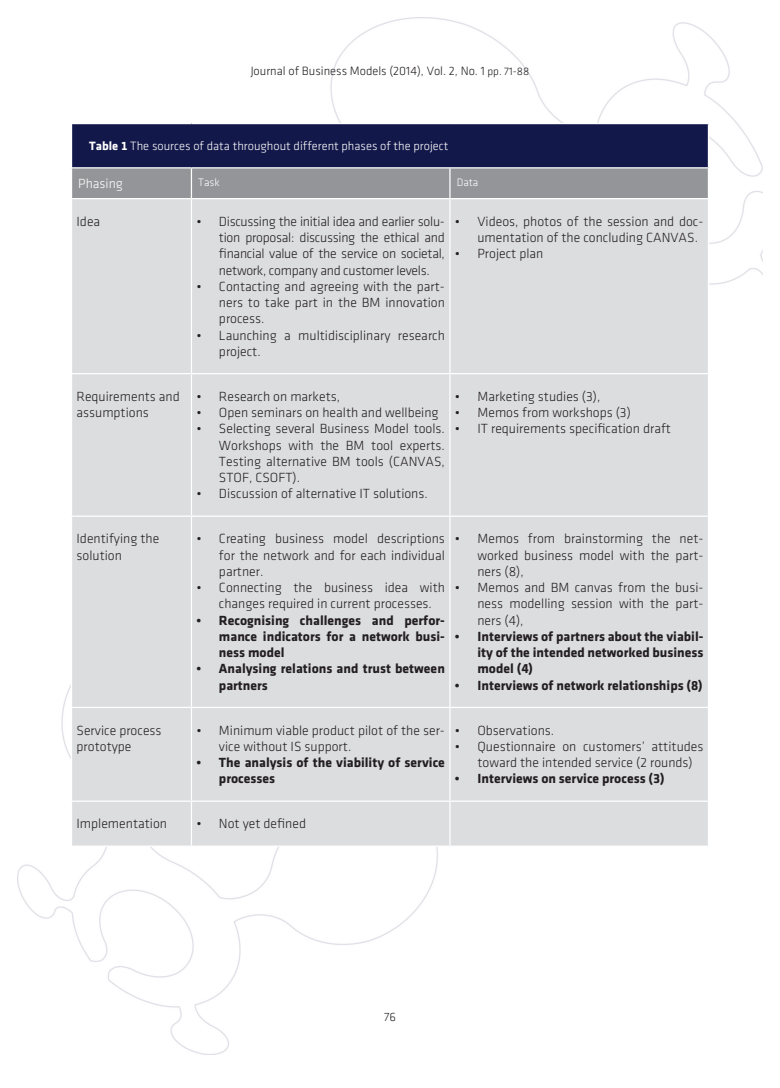
<style>
.page{position:relative;width:780px;height:1088px;background:#fff}
.page>*{position:absolute;margin:0;border:0;box-sizing:border-box;transform-origin:0 0}
.Brødtekst{font:300 13.75px/16.2px "Klavika";color:#231f20}
.t1{font:700 13.75px/16.2px "Klavika";color:#231f20;text-align:justify}
.Brødtekst-2{font:300 13.75px "Klavika";color:#fff}
.Brødtekst-3{font:300 12.5px "Klavika";color:#fff}
.t2{font:300 12.5px "Klavika";color:#231f20}
.Brødtekst-4{font:300 11.25px "Klavika";color:#fff}
.s1{font-size:11.25px}
.s2{font-weight:700}
</style>
<div class="page">
<img style="left:18px;top:18px;width:744px;height:1037px">
<div style="left:71px;top:124px;width:637px;height:44px;background:#13184a"></div>
<div style="left:72px;top:168px;width:635px;height:30px;background:#939598"></div>
<div style="left:72px;top:199px;width:635px;height:646px;background:#dcdddf"></div>
<hr style="left:191px;top:168px;width:1px;height:30px;background:#fff">
<hr style="left:449px;top:168px;width:1px;height:30px;background:#fff">
<hr style="left:191px;top:199px;width:1px;height:174px;background:#fff">
<hr style="left:449px;top:199px;width:1px;height:174px;background:#fff">
<hr style="left:71px;top:373px;width:120px;height:1px;background:#fff">
<hr style="left:191px;top:373px;width:259px;height:1px;background:#fff">
<hr style="left:191px;top:374px;width:1px;height:141px;background:#fff">
<hr style="left:450px;top:373px;width:259px;height:1px;background:#fff">
<hr style="left:449px;top:374px;width:1px;height:141px;background:#fff">
<hr style="left:71px;top:515px;width:120px;height:2px;background:#fff">
<hr style="left:191px;top:515px;width:259px;height:2px;background:#fff">
<hr style="left:191px;top:517px;width:1px;height:190px;background:#fff">
<hr style="left:450px;top:515px;width:259px;height:2px;background:#fff">
<hr style="left:449px;top:517px;width:1px;height:190px;background:#fff">
<hr style="left:71px;top:707px;width:120px;height:1px;background:#fff">
<hr style="left:191px;top:707px;width:259px;height:1px;background:#fff">
<hr style="left:191px;top:708px;width:1px;height:92px;background:#fff">
<hr style="left:450px;top:707px;width:259px;height:1px;background:#fff">
<hr style="left:449px;top:708px;width:1px;height:92px;background:#fff">
<hr style="left:71px;top:800px;width:120px;height:2px;background:#fff">
<hr style="left:191px;top:800px;width:259px;height:2px;background:#fff">
<hr style="left:191px;top:802px;width:1px;height:43px;background:#fff">
<hr style="left:450px;top:800px;width:259px;height:2px;background:#fff">
<hr style="left:449px;top:802px;width:1px;height:43px;background:#fff">
<hr style="left:71px;top:845px;width:120px;height:2px;background:#fff">
<hr style="left:191px;top:845px;width:259px;height:2px;background:#fff">
<hr style="left:450px;top:845px;width:259px;height:2px;background:#fff">
<hr style="left:71px;top:123px;width:120px;height:1px;background:#fff">
<hr style="left:71px;top:124px;width:1px;height:43px;background:#fff">
<hr style="left:191px;top:123px;width:259px;height:1px;background:#fff">
<hr style="left:450px;top:123px;width:259px;height:1px;background:#fff">
<hr style="left:707px;top:124px;width:2px;height:43px;background:#fff">
<hr style="left:71px;top:167px;width:120px;height:1px;background:#fff">
<hr style="left:191px;top:167px;width:259px;height:1px;background:#fff">
<hr style="left:450px;top:167px;width:259px;height:1px;background:#fff">
<hr style="left:71px;top:168px;width:1px;height:30px;background:#fff">
<hr style="left:707px;top:168px;width:2px;height:30px;background:#fff">
<hr style="left:71px;top:198px;width:120px;height:1px;background:#fff">
<hr style="left:71px;top:199px;width:1px;height:174px;background:#fff">
<hr style="left:191px;top:198px;width:259px;height:1px;background:#fff">
<hr style="left:450px;top:198px;width:259px;height:1px;background:#fff">
<hr style="left:707px;top:199px;width:2px;height:174px;background:#fff">
<hr style="left:71px;top:374px;width:1px;height:141px;background:#fff">
<hr style="left:707px;top:374px;width:2px;height:141px;background:#fff">
<hr style="left:71px;top:517px;width:1px;height:190px;background:#fff">
<hr style="left:707px;top:517px;width:2px;height:190px;background:#fff">
<hr style="left:71px;top:708px;width:1px;height:92px;background:#fff">
<hr style="left:707px;top:708px;width:2px;height:92px;background:#fff">
<hr style="left:71px;top:802px;width:1px;height:43px;background:#fff">
<hr style="left:707px;top:802px;width:2px;height:43px;background:#fff">
<p class="t2" style="left:251px;top:64px;width:280px">Journal of Business Models (2014), Vol. 2, No. 1 <span class="s1">pp. 71-88</span></p>
<p class="Brødtekst-3" style="left:89px;top:139px;width:361px"><span class="s2">Table 1</span> The sources of data throughout different phases of the project</p>
<p class="Brødtekst-2" style="left:78px;top:176px;width:46px">Phasing</p>
<p class="Brødtekst-4" style="left:198px;top:177px;width:23px">Task</p>
<p class="Brødtekst-4" style="left:456px;top:177px;width:23px">Data</p>
<p class="Brødtekst" style="left:76px;top:213px;width:25px">Idea</p>
<p class="Brødtekst" style="left:219px;top:213px;width:227px;text-align:justify;text-indent:-22px">• Discussing the initial idea and earlier solu&shy;tion proposal: discussing the ethical and financial value of the service on societal, network, company and customer levels.</p>
<p class="Brødtekst" style="left:219px;top:278px;width:227px;text-align:justify;text-indent:-22px">• Contacting and agreeing with the part&shy;ners to take part in the BM innovation process.</p>
<p class="Brødtekst" style="left:219px;top:327px;width:227px;text-indent:-22px">• Launching a multidisciplinary research project.</p>
<p class="Brødtekst" style="left:477px;top:213px;width:227px;text-indent:-22px">• Videos, photos of the session and doc&shy;umentation of the concluding CANVAS.</p>
<p class="Brødtekst" style="left:455px;top:246px;width:90px">• Project plan</p>
<p class="Brødtekst" style="left:76px;top:388px;width:105px">Requirements and assumptions</p>
<p class="Brødtekst" style="left:196px;top:388px;width:145px">• Research on markets,</p>
<p class="Brødtekst" style="left:196px;top:405px;width:244px">• Open seminars on health and wellbeing</p>
<p class="Brødtekst" style="left:219px;top:421px;width:227px;text-align:justify;text-indent:-22px">• Selecting several Business Model tools.<br>Workshops with the BM tool experts.<br>Testing alternative BM tools (CANVAS, STOF, CSOFT).</p>
<p class="Brødtekst" style="left:196px;top:486px;width:233px">• Discussion of alternative IT solutions.</p>
<p class="Brødtekst" style="left:455px;top:388px;width:147px">• Marketing studies (3),</p>
<p class="Brødtekst" style="left:455px;top:405px;width:177px">• Memos from workshops (3)</p>
<p class="Brødtekst" style="left:455px;top:421px;width:217px">• IT requirements specification draft</p>
<p class="Brødtekst" style="left:76px;top:531px;width:84px">Identifying the solution</p>
<p class="Brødtekst" style="left:219px;top:531px;width:227px;text-align:justify;text-indent:-22px">• Creating business model descriptions for the network and for each individual partner.</p>
<p class="Brødtekst" style="left:219px;top:580px;width:227px;text-indent:-22px">• Connecting the business idea with changes required in current processes.</p>
<p class="t1" style="left:219px;top:612px;width:227px;text-indent:-22px">• Recognising challenges and perfor&shy;mance indicators for a network busi&shy;ness model</p>
<p class="t1" style="left:219px;top:661px;width:227px;text-indent:-22px">• Analysing relations and trust between partners</p>
<p class="Brødtekst" style="left:477px;top:531px;width:227px;text-align:justify;text-indent:-22px">• Memos from brainstorming the net&shy;worked business model with the part&shy;ners (8),</p>
<p class="Brødtekst" style="left:477px;top:580px;width:227px;text-align:justify;text-indent:-22px">• Memos and BM canvas from the busi&shy;ness modelling session with the part&shy;ners (4),</p>
<p class="t1" style="left:477px;top:628px;width:227px;text-indent:-22px">• Interviews of partners about the viabil&shy;ity of the intended networked business model (4)</p>
<p class="t1" style="left:455px;top:677px;width:249px">• Interviews of network relationships (8)</p>
<p class="Brødtekst" style="left:76px;top:722px;width:86px">Service process prototype</p>
<p class="Brødtekst" style="left:219px;top:722px;width:227px;text-indent:-22px">• Minimum viable product pilot of the ser&shy;vice without IS support.</p>
<p class="t1" style="left:219px;top:754px;width:227px;text-indent:-22px">• The analysis of the viability of service processes</p>
<p class="Brødtekst" style="left:455px;top:722px;width:101px">• Observations.</p>
<p class="Brødtekst" style="left:477px;top:738px;width:227px;text-indent:-22px">• Questionnaire on customers’ attitudes toward the intended service (2 rounds)</p>
<p class="t1" style="left:455px;top:771px;width:211px">• Interviews on service process (3)</p>
<p class="Brødtekst" style="left:76px;top:816px;width:92px">Implementation</p>
<p class="Brødtekst" style="left:196px;top:816px;width:111px">• Not yet defined</p>
<p class="t2" style="left:384px;top:1010px;width:13px">76</p>
</div>
